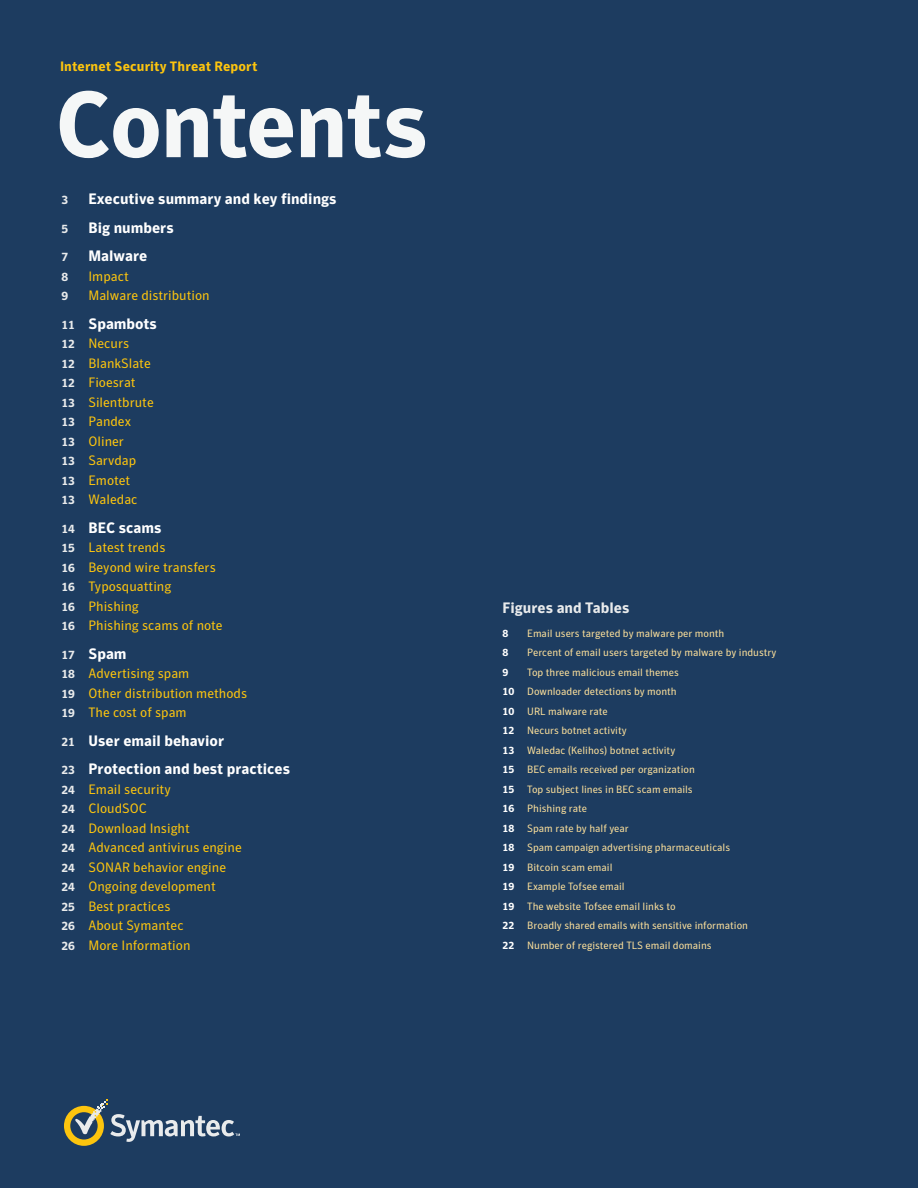
<style>
.page{position:relative;width:918px;height:1188px;background:#1d3c60}
.page>*{position:absolute;margin:0;border:0;box-sizing:border-box;transform-origin:0 0}
.t1{font:700 93px "Symantec Sans";letter-spacing:-.02em;color:#f5f7f7}
.TOC_Section_Divider{font:700 15px "Symantec Sans";color:#fff}
.TOC_Header_Charts{font:700 15px "Symantec Sans";color:#e9ebec}
.TOC_Section_2{font:13.5px "Symantec Sans";color:#fdc50e}
.t2{font:700 13.5px "Symantec Sans";letter-spacing:.01em;color:#fdc50e}
.TOC_Section_Divider-2{font:700 12px "Symantec Sans";color:#e9ebec}
.TOC_Section_2-2{font:700 12px "Symantec Sans";color:#e9ebec}
.TOC_2_Chart_Headline{font:10.5px "Symantec Sans";color:#fee19b}
.TOC_2_Chart_Headline-2{font:700 10.5px "Symantec Sans";color:#fff}
.s1{font-size:12px;color:#e9ebec}
.s2{font-weight:700;font-size:12px;color:#e9ebec}
.s3{font-weight:700;color:#fff}
</style>
<div class="page">
<svg style="left:64px;top:1100px;width:176px;height:46px"></svg>
<p class="t2" style="left:60px;top:58px;width:199px">Internet Security Threat Report</p>
<p class="t1" style="left:55px;top:69px;width:375px">Contents</p>
<p class="TOC_Section_Divider-2" style="left:62px;top:193px;width:8px">3</p>
<p class="TOC_Section_Divider" style="left:88px;top:190px;width:250px">Executive summary and key findings</p>
<p class="TOC_Section_Divider-2" style="left:62px;top:221px;width:8px">5</p>
<p class="TOC_Section_Divider" style="left:88px;top:218px;width:87px">Big numbers</p>
<p class="TOC_Section_Divider-2" style="left:62px;top:250px;width:8px">7</p>
<p class="TOC_Section_Divider" style="left:88px;top:247px;width:60px">Malware</p>
<p class="TOC_Section_2-2" style="left:62px;top:269px;width:8px">8</p>
<p class="TOC_Section_2" style="left:89px;top:268px;width:42px">Impact</p>
<p class="TOC_Section_2-2" style="left:62px;top:289px;width:8px">9</p>
<p class="TOC_Section_2" style="left:88px;top:287px;width:123px">Malware distribution</p>
<p class="TOC_Section_Divider" style="left:62px;top:314px;width:97px"><span class="s1">11</span> Spambots</p>
<p class="TOC_Section_2" style="left:62px;top:335px;width:69px"><span class="s2">12</span> Necurs</p>
<p class="TOC_Section_2" style="left:62px;top:355px;width:91px"><span class="s2">12</span> BlankSlate</p>
<p class="TOC_Section_2" style="left:62px;top:374px;width:76px"><span class="s2">12</span> Fioesrat</p>
<p class="TOC_Section_2" style="left:62px;top:394px;width:94px"><span class="s2">13</span> Silentbrute</p>
<p class="TOC_Section_2" style="left:62px;top:413px;width:71px"><span class="s2">13</span> Pandex</p>
<p class="TOC_Section_2" style="left:62px;top:433px;width:64px"><span class="s2">13</span> Oliner</p>
<p class="TOC_Section_2" style="left:62px;top:452px;width:76px"><span class="s2">13</span> Sarvdap</p>
<p class="TOC_Section_2" style="left:62px;top:472px;width:70px"><span class="s2">13</span> Emotet</p>
<p class="TOC_Section_2" style="left:62px;top:491px;width:78px"><span class="s2">13</span> Waledac</p>
<p class="TOC_Section_Divider" style="left:62px;top:518px;width:102px"><span class="s1">14</span> BEC scams</p>
<p class="TOC_Section_2" style="left:62px;top:539px;width:106px"><span class="s2">15</span> Latest trends</p>
<p class="TOC_Section_2" style="left:62px;top:559px;width:156px"><span class="s2">16</span> Beyond wire transfers</p>
<p class="TOC_Section_2" style="left:62px;top:578px;width:111px"><span class="s2">16</span> Typosquatting</p>
<p class="TOC_Section_2" style="left:62px;top:598px;width:79px"><span class="s2">16</span> Phishing</p>
<p class="TOC_Section_2" style="left:62px;top:617px;width:163px"><span class="s2">16</span> Phishing scams of note</p>
<p class="TOC_Section_Divider" style="left:62px;top:644px;width:67px"><span class="s1">17</span> Spam</p>
<p class="TOC_Section_2" style="left:62px;top:665px;width:129px"><span class="s2">18</span> Advertising spam</p>
<p class="TOC_Section_2" style="left:62px;top:685px;width:187px"><span class="s2">19</span> Other distribution methods</p>
<p class="TOC_Section_2" style="left:62px;top:704px;width:127px"><span class="s2">19</span> The cost of spam</p>
<p class="TOC_Section_Divider" style="left:62px;top:731px;width:164px"><span class="s1">21</span> User email behavior</p>
<p class="TOC_Section_Divider" style="left:62px;top:760px;width:230px"><span class="s1">23</span> Protection and best practices</p>
<p class="TOC_Section_2" style="left:62px;top:781px;width:111px"><span class="s2">24</span> Email security</p>
<p class="TOC_Section_2" style="left:62px;top:800px;width:87px"><span class="s2">24</span> CloudSOC</p>
<p class="TOC_Section_2" style="left:62px;top:820px;width:130px"><span class="s2">24</span> Download Insight</p>
<p class="TOC_Section_2" style="left:62px;top:839px;width:182px"><span class="s2">24</span> Advanced antivirus engine</p>
<p class="TOC_Section_2" style="left:62px;top:859px;width:166px"><span class="s2">24</span> SONAR behavior engine</p>
<p class="TOC_Section_2" style="left:62px;top:878px;width:156px"><span class="s2">24</span> Ongoing development</p>
<p class="TOC_Section_2" style="left:62px;top:898px;width:110px"><span class="s2">25</span> Best practices</p>
<p class="TOC_Section_2" style="left:62px;top:917px;width:124px"><span class="s2">26</span> About Symantec</p>
<p class="TOC_Section_2" style="left:62px;top:937px;width:130px"><span class="s2">26</span> More Information</p>
<p class="TOC_Header_Charts" style="left:502px;top:598px;width:128px">Figures and Tables</p>
<p class="TOC_2_Chart_Headline-2" style="left:502px;top:627px;width:7px">8</p>
<p class="TOC_2_Chart_Headline" style="left:527px;top:627px;width:199px">Email users targeted by malware per month</p>
<p class="TOC_2_Chart_Headline-2" style="left:502px;top:646px;width:7px">8</p>
<p class="TOC_2_Chart_Headline" style="left:527px;top:646px;width:251px">Percent of email users targeted by malware by industry</p>
<p class="TOC_2_Chart_Headline-2" style="left:502px;top:666px;width:7px">9</p>
<p class="TOC_2_Chart_Headline" style="left:527px;top:666px;width:153px">Top three malicious email themes</p>
<p class="TOC_2_Chart_Headline" style="left:502px;top:685px;width:176px"><span class="s3">10</span> Downloader detections by month</p>
<p class="TOC_2_Chart_Headline" style="left:502px;top:705px;width:107px"><span class="s3">10</span> URL malware rate</p>
<p class="TOC_2_Chart_Headline" style="left:502px;top:724px;width:126px"><span class="s3">12</span> Necurs botnet activity</p>
<p class="TOC_2_Chart_Headline" style="left:502px;top:744px;width:174px"><span class="s3">13</span> Waledac (Kelihos) botnet activity</p>
<p class="TOC_2_Chart_Headline" style="left:502px;top:763px;width:194px"><span class="s3">15</span> BEC emails received per organization</p>
<p class="TOC_2_Chart_Headline" style="left:502px;top:783px;width:192px"><span class="s3">15</span> Top subject lines in BEC scam emails</p>
<p class="TOC_2_Chart_Headline" style="left:502px;top:802px;width:86px"><span class="s3">16</span> Phishing rate</p>
<p class="TOC_2_Chart_Headline" style="left:502px;top:822px;width:128px"><span class="s3">18</span> Spam rate by half year</p>
<p class="TOC_2_Chart_Headline" style="left:502px;top:841px;width:229px"><span class="s3">18</span> Spam campaign advertising pharmaceuticals</p>
<p class="TOC_2_Chart_Headline" style="left:502px;top:861px;width:111px"><span class="s3">19</span> Bitcoin scam email</p>
<p class="TOC_2_Chart_Headline" style="left:502px;top:880px;width:124px"><span class="s3">19</span> Example Tofsee email</p>
<p class="TOC_2_Chart_Headline" style="left:502px;top:900px;width:175px"><span class="s3">19</span> The website Tofsee email links to</p>
<p class="TOC_2_Chart_Headline" style="left:502px;top:919px;width:247px"><span class="s3">22</span> Broadly shared emails with sensitive information</p>
<p class="TOC_2_Chart_Headline" style="left:502px;top:939px;width:211px"><span class="s3">22</span> Number of registered TLS email domains</p>
</div>
